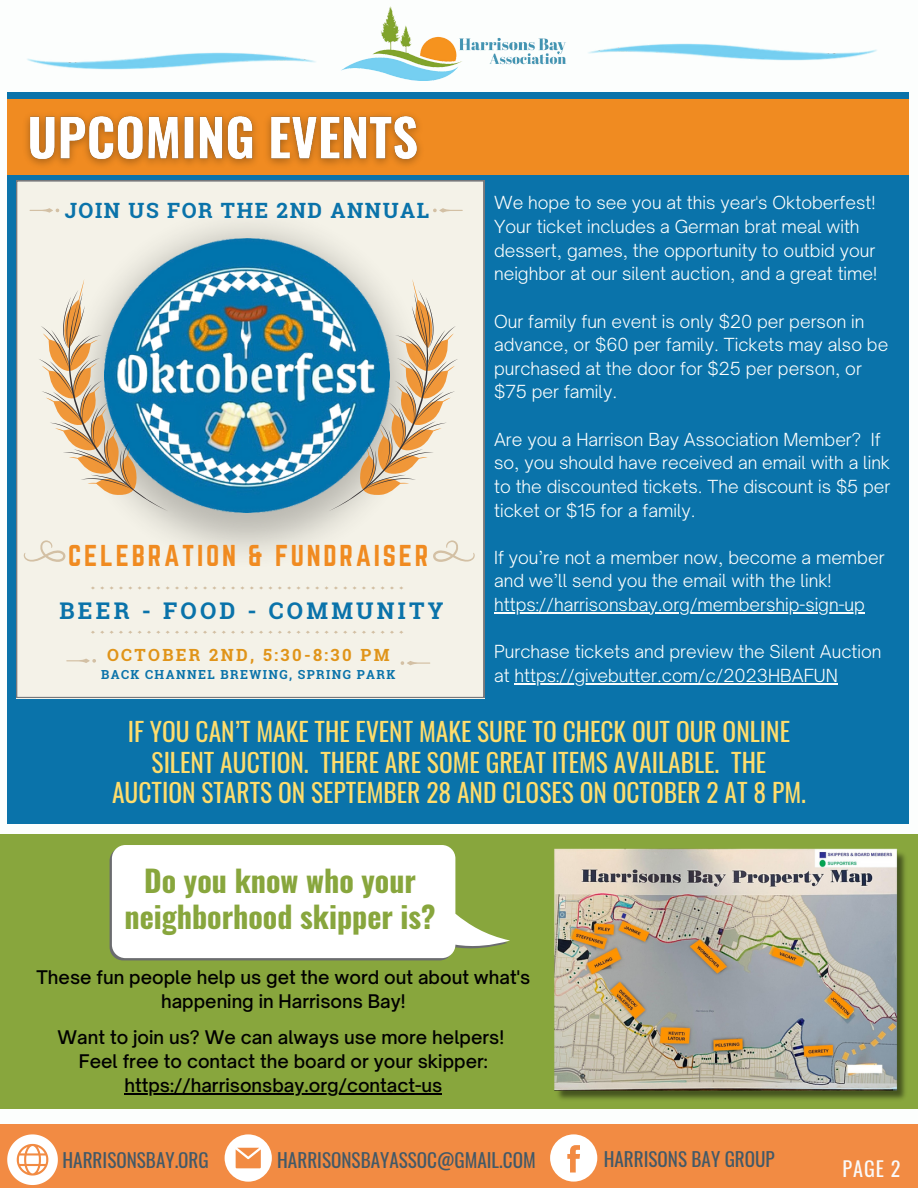
<style>
.page{position:relative;width:918px;height:1188px;background:#fff}
.page>*{position:absolute;margin:0;border:0;box-sizing:border-box;transform-origin:0 0}
.t1{font:700 30px/36px "Oswald";color:#88a63d;text-align:center}
.t2{font:26.4px "Norwester";letter-spacing:.105em;color:#f08b21}
.t3{font:25.5px/30.3px "Oswald";color:#ffdd6c;text-align:center}
.t4{font:700 22.95px "Roboto Slab";letter-spacing:.14em;color:#0a73aa}
.t5{font:700 21px "Roboto Slab";letter-spacing:.075em;color:#0a73aa}
.t6{font:20.1px "Oswald";color:#fafafa}
.t7{font:19.2px "Oswald";color:#435967}
.t8{font:500 18px/24px "Open Sauce One";color:#000;text-align:center}
.t9{font:300 17.25px/23.7px "Open Sauce One";color:#fcfefd}
.t10{font:700 16.8px "Roboto Slab";letter-spacing:.14em;color:#e09419}
.t11{font:700 12.45px "Roboto Slab";letter-spacing:.11em;color:#0a73aa}
</style>
<div class="page">
<img style="left:341px;top:7px;width:226px;height:74px">
<img style="left:588px;top:44px;width:289px;height:17px">
<img style="left:27px;top:52px;width:289px;height:17px">
<div style="left:0;top:1124px;width:918px;height:64px;background:#f28b43"></div>
<div style="left:7px;top:92px;width:901px;height:731px;background:#0a73aa"></div>
<div style="left:16px;top:180px;width:468px;height:518px;background:#f4f2e8"></div>
<img style="left:60px;top:201px;width:373px;height:375px">
<svg style="left:24px;top:540px;width:41px;height:22px"></svg>
<svg style="left:91px;top:586px;width:312px;height:4px"></svg>
<svg style="left:91px;top:631px;width:312px;height:3px"></svg>
<svg style="left:433px;top:208px;width:30px;height:5px"></svg>
<svg style="left:401px;top:661px;width:29px;height:4px"></svg>
<svg style="left:66px;top:659px;width:30px;height:4px"></svg>
<svg style="left:30px;top:208px;width:29px;height:5px"></svg>
<svg style="left:433px;top:540px;width:42px;height:22px"></svg>
<img style="left:105px;top:238px;width:284px;height:275px">
<svg style="left:328px;top:279px;width:130px;height:232px"></svg>
<svg style="left:38px;top:279px;width:130px;height:232px"></svg>
<div style="left:7px;top:99px;width:901px;height:75px;background:#f08b21"></div>
<hr style="left:494px;top:612px;width:371px;height:1px;background:#fcfefd">
<hr style="left:515px;top:683px;width:323px;height:1px;background:#fcfefd">
<img style="left:26px;top:114px;width:395px;height:51px">
<div style="left:0;top:835px;width:918px;height:274px;background:#88a63d"></div>
<img style="left:554px;top:848px;width:351px;height:252px">
<svg style="left:110px;top:853px;width:337px;height:107px"></svg>
<svg style="left:112px;top:845px;width:398px;height:113px;fill:#fff"></svg>
<hr style="left:124px;top:1093px;width:318px;height:2px;background:#000">
<svg style="left:225px;top:1134px;width:47px;height:48px"></svg>
<svg style="left:7px;top:1134px;width:51px;height:51px"></svg>
<svg style="left:550px;top:1134px;width:47px;height:48px"></svg>
<p class="t9" style="left:494px;top:191px;width:385px">We hope to see you at this year's Oktoberfest!<br>Your ticket includes a German brat meal with dessert, games, the opportunity to outbid your neighbor at our silent auction, and a great time!</p>
<p class="t9" style="left:494px;top:309px;width:396px">Our family fun event is only $20 per person in advance, or $60 per family. Tickets may also be purchased at the door for $25 per person, or $75 per family.</p>
<p class="t9" style="left:494px;top:427px;width:398px">Are you a Harrison Bay Association Member? If so, you should have received an email with a link to the discounted tickets. The discount is $5 per ticket or $15 for a family.</p>
<p class="t9" style="left:494px;top:545px;width:392px">If you’re not a member now, become a member and we’ll send you the email with the link! https://harrisonsbay.org/membership-sign-up</p>
<p class="t9" style="left:494px;top:640px;width:389px">Purchase tickets and preview the Silent Auction at https://givebutter.com/c/2023HBAFUN</p>
<p class="t3" style="left:112px;top:716px;width:695px">IF YOU CAN’T MAKE THE EVENT MAKE SURE TO CHECK OUT OUR ONLINE<br>SILENT AUCTION. THERE ARE SOME GREAT ITEMS AVAILABLE. THE<br>AUCTION STARTS ON SEPTEMBER 28 AND CLOSES ON OCTOBER 2 AT 8 PM.</p>
<p class="t5" style="left:65px;top:196px;width:366px">JOIN US FOR THE 2ND ANNUAL</p>
<p class="t2" style="left:68px;top:539px;width:361px">CELEBRATION &amp; FUNDRAISER</p>
<p class="t4" style="left:60px;top:595px;width:386px">BEER - FOOD - COMMUNITY</p>
<p class="t10" style="left:107px;top:644px;width:284px">OCTOBER 2ND, 5:30-8:30 PM</p>
<p class="t11" style="left:101px;top:666px;width:296px">BACK CHANNEL BREWING, SPRING PARK</p>
<p class="t1" style="left:124px;top:862px;width:313px">Do you know who your neighborhood skipper is?</p>
<p class="t8" style="left:37px;top:965px;width:495px">These fun people help us get the word out about what's happening in Harrisons Bay!</p>
<p class="t8" style="left:58px;top:1025px;width:448px">Want to join us? We can always use more helpers!</p>
<p class="t8" style="left:79px;top:1049px;width:410px">Feel free to contact the board or your skipper: https://harrisonsbay.org/contact-us</p>
<p class="t7" style="left:62px;top:1145px;width:148px">HARRISONSBAY.ORG</p>
<p class="t7" style="left:277px;top:1145px;width:260px">HARRISONSBAYASSOC@GMAIL.COM</p>
<p class="t7" style="left:604px;top:1144px;width:173px">HARRISONS BAY GROUP</p>
<p class="t6" style="left:842px;top:1153px;width:59px">PAGE 2</p>
</div>
